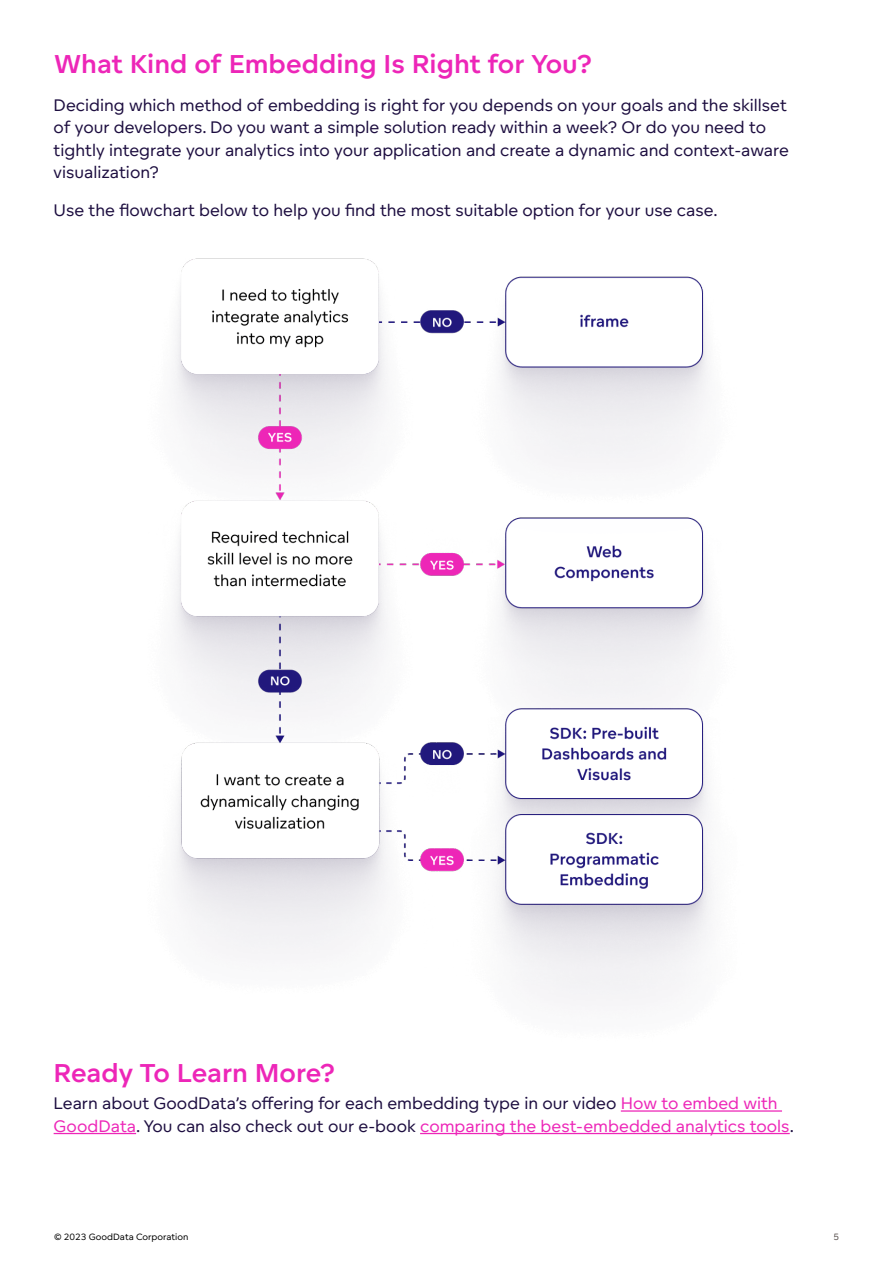
<style>
.page{position:relative;width:893px;height:1263px;background:#fff}
.page>*{position:absolute;margin:0;border:0;box-sizing:border-box;transform-origin:0 0}
.t1{font:600 25.5px "Good Data Sans";color:#ed26b8}
.t2{font:16.5px/22.5px "Good Data Sans";color:#1d0e40}
.t3{font:9px "Good Data Sans";color:#000}
.t4{font:9px "Good Data Sans";color:#524a47}
.s1{color:#ed26b8}
.s2{color:#1c0d40}
</style>
<div class="page">
<img style="left:174px;top:259px;width:538px;height:742px">
<hr style="left:621px;top:1110px;width:161px;height:2px;background:#ed26b8">
<hr style="left:54px;top:1133px;width:82px;height:1px;background:#ed26b8">
<hr style="left:420px;top:1133px;width:370px;height:1px;background:#ed26b8">
<p class="t1" style="left:54px;top:48px;width:540px">What Kind of Embedding Is Right for You?</p>
<p class="t2" style="left:54px;top:93px;width:737px">Deciding which method of embedding is right for you depends on your goals and the skillset of your developers. Do you want a simple solution ready within a week? Or do you need to tightly integrate your analytics into your application and create a dynamic and context-aware visualization?</p>
<p class="t2" style="left:54px;top:198px;width:665px">Use the flowchart below to help you find the most suitable option for your use case.</p>
<p class="t1" style="left:54px;top:1057px;width:283px">Ready To Learn More?</p>
<p class="t2" style="left:54px;top:1092px;width:742px">Learn about GoodData’s offering for each embedding type in our video <span class="s1">How to embed with<br>GoodData</span><span class="s2">.</span> You can also check out our e-book <span class="s1">comparing the best-embedded analytics tools</span><span class="s2">.</span></p>
<p class="t3" style="left:54px;top:1231px;width:136px">© 2023 GoodData Corporation</p>
<p class="t4" style="left:833px;top:1231px;width:7px">5</p>
</div>
